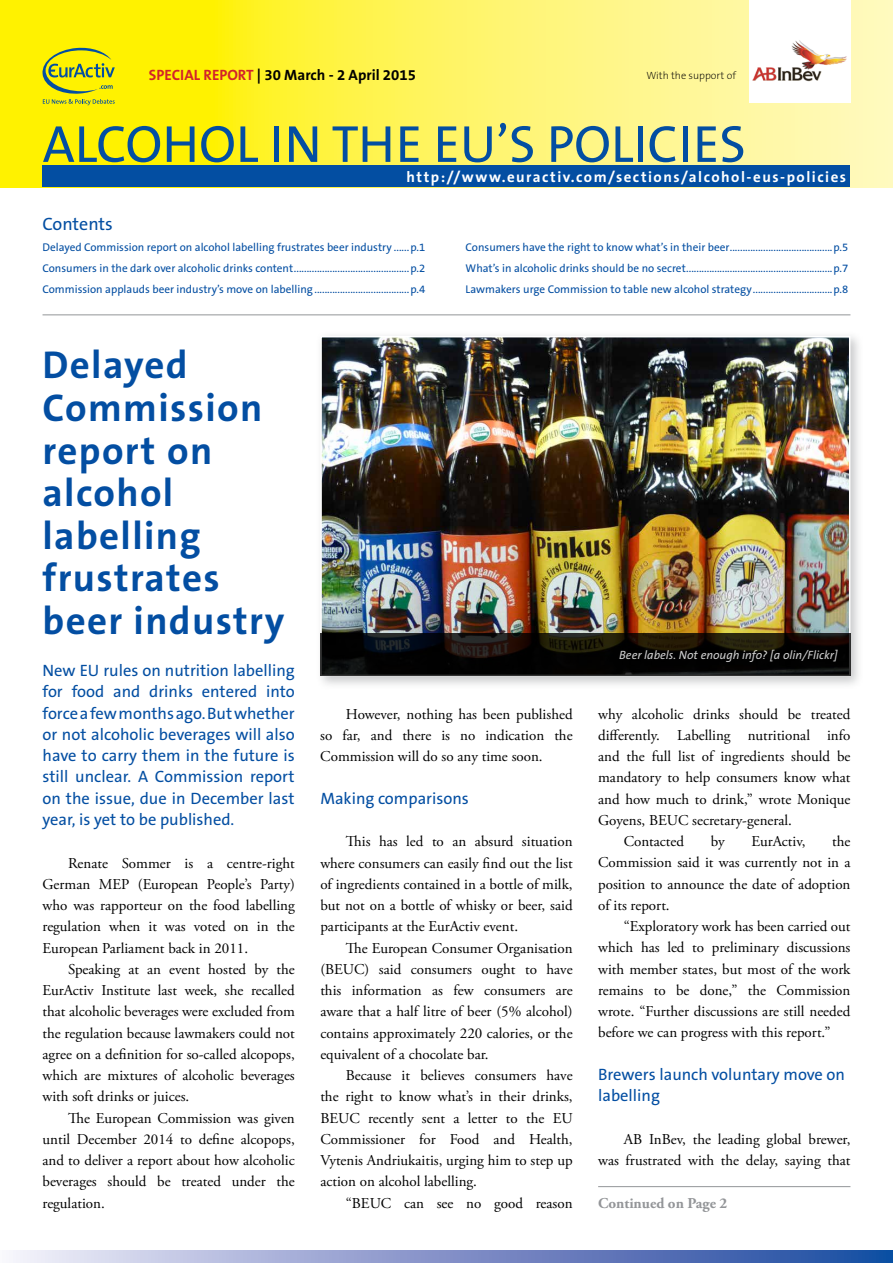
<style>
.page{position:relative;width:893px;height:1263px;background:#fff}
.page>*{position:absolute;margin:0;border:0;box-sizing:border-box;transform-origin:0 0}
.t1{font:52.5px "The Sans B5 Plain";color:#034ea2}
.t2{font:700 39px/42.5px "The Sans B7";letter-spacing:.035em;color:#034ea2}
.t3{font:18px "The Sans B5 Plain";color:#034ea2}
.t4{font:16.5px/21.3px "The Sans B5 Plain";color:#034ea2;text-align:justify}
.t5{font:15px/21.3px "Adobe Garamond Pro";color:#000;text-align:justify}
.t6{font:700 15px "The Sans B7";letter-spacing:.1em;color:#fff}
.t7{font:700 15px "The Sans B7";color:#000}
.t8{font:700 15px "Adobe Garamond Pro";color:#939598}
.t9{font:italic 12px "The Sans B5 Plain";color:#fff}
.t10{font:11.25px/21.3px "The Sans B5 Plain";color:#034ea2;text-align:justify}
.t11{font:200 10.5px "The Sans B2";color:#000}
.s1{color:#d2232a}
</style>
<div class="page">
<svg style="left:13px;top:1250px;width:880px;height:13px;background:#8395c9"></svg>
<svg style="left:0;top:0;width:893px;height:187px;background:#fdf355"></svg>
<div style="left:43px;top:166px;width:807px;height:21px;background:#034ea2"></div>
<svg style="left:42px;top:47px;width:73px;height:58px;background:#ccd120"></svg>
<div style="left:316px;top:331px;width:548px;height:358px;background:#939598;opacity:.5"></div>
<img style="left:323px;top:339px;width:524px;height:295px">
<div style="left:749px;top:0;width:101px;height:102px;background:#fff"></div>
<img style="left:752px;top:40px;width:95px;height:42px">
<svg style="left:320px;top:634px;width:530px;height:42px;background:#0e0c09"></svg>
<hr style="left:598px;top:1186px;width:252px;height:1px;background:#939598">
<hr style="left:43px;top:315px;width:807px;height:1px;background:#939598">
<p class="t7" style="left:149px;top:67px;width:269px"><span class="s1">SPECIAL REPORT</span> | 30 March - 2 April 2015</p>
<h1 class="t1" style="left:43px;top:116px;width:705px">ALCOHOL IN THE EU’S POLICIES</h1>
<p class="t6" style="left:407px;top:169px;width:441px">http://www.euractiv.com/sections/alcohol-eus-policies</p>
<p class="t11" style="left:646px;top:70px;width:91px">With the support of</p>
<p class="t3" style="left:43px;top:214px;width:72px">Contents</p>
<p class="t10" style="left:43px;top:237px;width:384px">Delayed Commission report on alcohol labelling frustrates beer industry ......p.1<br>Consumers in the dark over alcoholic drinks content.............................................p.2<br>Commission applauds beer industry’s move on labelling .....................................p.4</p>
<p class="t10" style="left:466px;top:237px;width:384px">Consumers have the right to know what’s in their beer........................................p.5<br>What’s in alcoholic drinks should be no secret.........................................................p.7<br>Lawmakers urge Commission to table new alcohol strategy...............................p.8</p>
<h2 class="t2" style="left:43px;top:345px;width:243px">Delayed<br>Commission report on alcohol labelling frustrates beer industry</h2>
<p class="t4" style="left:43px;top:660px;width:254px">New EU rules on nutrition labelling for food and drinks entered into force a few months ago. But whether or not alcoholic beverages will also have to carry them in the future is still unclear. A Commission report on the issue, due in December last year, is yet to be published.</p>
<p class="t5" style="left:43px;top:853px;width:254px;text-indent:26px">Renate Sommer is a centre-right German MEP (European People’s Party) who was rapporteur on the food labelling regulation when it was voted on in the European Parliament back in 2011.</p>
<p class="t5" style="left:43px;top:959px;width:254px;text-indent:26px">Speaking at an event hosted by the EurActiv Institute last week, she recalled that alcoholic beverages were excluded from the regulation because lawmakers could not agree on a definition for so-called alcopops, which are mixtures of alcoholic beverages with soft drinks or juices.</p>
<p class="t5" style="left:43px;top:1108px;width:254px;text-indent:26px">The European Commission was given until December 2014 to define alcopops, and to deliver a report about how alcoholic beverages should be treated under the regulation.</p>
<p class="t5" style="left:320px;top:704px;width:254px;text-indent:26px">However, nothing has been published so far, and there is no indication the Commission will do so any time soon.</p>
<p class="t4" style="left:320px;top:788px;width:150px">Making comparisons</p>
<p class="t5" style="left:320px;top:831px;width:254px;text-indent:26px">This has led to an absurd situation where consumers can easily find out the list of ingredients contained in a bottle of milk, but not on a bottle of whisky or beer, said participants at the EurActiv event.</p>
<p class="t5" style="left:320px;top:938px;width:254px;text-indent:26px">The European Consumer Organisation (BEUC) said consumers ought to have this information as few consumers are aware that a half litre of beer (5% alcohol) contains approximately 220 calories, or the equivalent of a chocolate bar.</p>
<p class="t5" style="left:320px;top:1065px;width:254px;text-indent:26px">Because it believes consumers have the right to know what’s in their drinks, BEUC recently sent a letter to the EU Commissioner for Food and Health, Vytenis Andriukaitis, urging him to step up action on alcohol labelling.</p>
<p class="t5" style="left:346px;top:1193px;width:228px">“BEUC can see no good reason</p>
<p class="t9" style="left:619px;top:649px;width:220px">Beer labels. Not enough info? [a olin/Flickr]</p>
<p class="t5" style="left:598px;top:704px;width:254px">why alcoholic drinks should be treated</p>
<p class="t5" style="left:598px;top:725px;width:254px">differently. Labelling nutritional info</p>
<p class="t5" style="left:598px;top:746px;width:254px">and the full list of ingredients should be</p>
<p class="t5" style="left:598px;top:767px;width:254px">mandatory to help consumers know what</p>
<p class="t5" style="left:598px;top:789px;width:254px">and how much to drink,” wrote Monique</p>
<p class="t5" style="left:598px;top:810px;width:195px">Goyens, BEUC secretary-general.</p>
<p class="t5" style="left:624px;top:831px;width:62px">Contacted</p>
<p class="t5" style="left:711px;top:831px;width:15px">by</p>
<p class="t5" style="left:752px;top:831px;width:55px">EurActiv,</p>
<p class="t5" style="left:598px;top:831px;width:254px;text-indent:234px">the Commission said it was currently not in a position to announce the date of adoption of its report.</p>
<p class="t5" style="left:598px;top:916px;width:254px;text-indent:26px">“Exploratory work has been carried out which has led to preliminary discussions with member states, but most of the work remains to be done,” the Commission wrote. “Further discussions are still needed before we can progress with this report.”</p>
<p class="t4" style="left:598px;top:1064px;width:248px">Brewers launch voluntary move on labelling</p>
<p class="t5" style="left:598px;top:1129px;width:254px;text-align:right">AB InBev, the leading global brewer,<br>was frustrated with the delay, saying that</p>
<p class="t8" style="left:598px;top:1194px;width:131px">Continued on Page 2</p>
</div>
